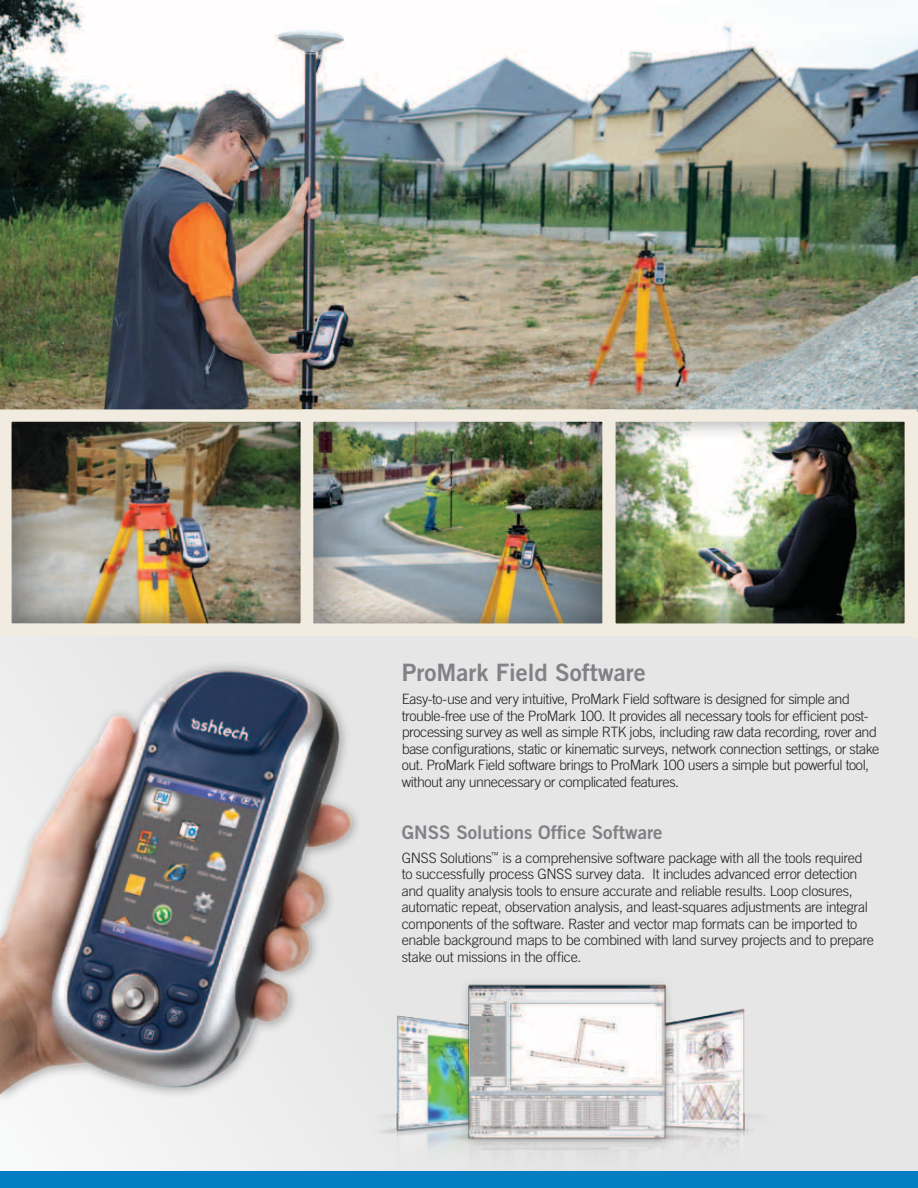
<style>
.page{position:relative;width:918px;height:1188px;background:#fff}
.page>*{position:absolute;margin:0;border:0;box-sizing:border-box;transform-origin:0 0}
.t1{font:24px "Trade Gothic LT Std Bd 2";color:#808285}
.t2{font:18.75px "Trade Gothic LT Std Bd 2";color:#808285}
.t3{font:300 14.25px/16.5px "Trade Gothic LT Std";letter-spacing:-.03em;color:#231f20}
</style>
<div class="page">
<div style="left:0;top:616px;width:918px;height:565px;background:#e6e6e7"></div>
<div style="left:0;top:1171px;width:918px;height:17px;background:#007dc3"></div>
<img style="left:0;top:0;width:918px;height:412px">
<img style="left:13px;top:422px;width:589px;height:201px">
<div style="left:0;top:409px;width:313px;height:227px;border:12px solid #f2ece0"></div>
<div style="left:301px;top:409px;width:314px;height:227px;border:12px solid #f2ece0"></div>
<img style="left:616px;top:422px;width:288px;height:201px">
<div style="left:603px;top:409px;width:314px;height:227px;border:12px solid #f2ece0"></div>
<hr style="left:914px;top:412px;width:4px;height:227px;background:#f2ece0">
<img style="left:0;top:665px;width:358px;height:506px">
<img style="left:383px;top:984px;width:366px;height:170px">
<h1 class="t1" style="left:402px;top:658px;width:245px">ProMark Field Software</h1>
<p class="t3" style="left:402px;top:691px;width:479px">Easy-to-use and very intuitive, ProMark Field software is designed for simple and trouble-free use of the ProMark 100. It provides all necessary tools for efficient post&shy;processing survey as well as simple RTK jobs, including raw data recording, rover and base configurations, static or kinematic surveys, network connection settings, or stake out. ProMark Field software brings to ProMark 100 users a simple but powerful tool, without any unnecessary or complicated features.</p>
<h2 class="t2" style="left:402px;top:821px;width:262px">GNSS Solutions Office Software</h2>
<p class="t3" style="left:402px;top:849px;width:474px">GNSS Solutions<sup>™</sup> is a comprehensive software package with all the tools required to successfully process GNSS survey data. It includes advanced error detection and quality analysis tools to ensure accurate and reliable results. Loop closures, automatic repeat, observation analysis, and least-squares adjustments are integral components of the software. Raster and vector map formats can be imported to enable background maps to be combined with land survey projects and to prepare stake out missions in the office.</p>
</div>
